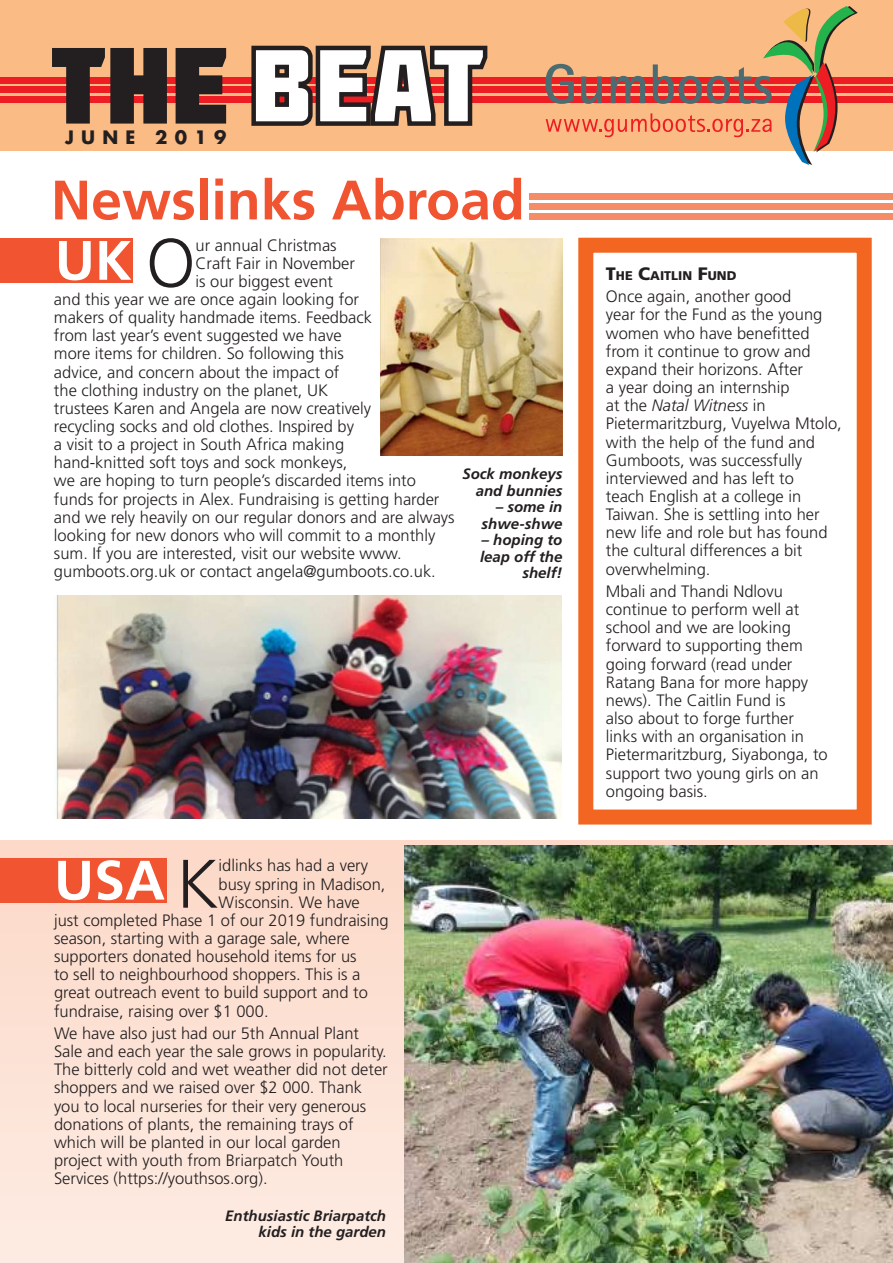
<style>
.page{position:relative;width:893px;height:1263px;background:#fff}
.page>*{position:absolute;margin:0;border:0;box-sizing:border-box;transform-origin:0 0}
.t1{font:108px "Molot";color:#fff}
.t2{font:300 68.55px "Frutiger LT Std";color:#231f20}
.t3{font:700 55.5px "Frutiger LT Std";color:#f05430}
.t4{font:700 55.5px "Frutiger LT Std";color:#fff}
.t5{font:700 18px "Futura Std";letter-spacing:.4em;color:#231f20}
.t6{font:300 16.5px/18.1px "Frutiger LT Std";color:#231f20}
.t7{font:italic 700 15px/16.5px "Frutiger LT Std";color:#231f20;text-align:right}
.t8{font:900 12.6px "Frutiger LT Std";color:#231f20}
.s1{color:#231f20}
.s2{font-size:18px}
.s3{font-style:italic}
</style>
<div class="page">
<div style="left:0;top:840px;width:893px;height:423px;background:linear-gradient(to bottom,#fcd7c6,#fdece4)"></div>
<div style="left:0;top:238px;width:68px;height:45px;background:#f05430"></div>
<div style="left:0;top:0;width:893px;height:151px;background:#fbbb85"></div>
<div style="left:529px;top:193px;width:364px;height:7px;background:#f58c67"></div>
<div style="left:529px;top:203px;width:364px;height:7px;background:#f58c67"></div>
<div style="left:529px;top:213px;width:364px;height:7px;background:#f58c67"></div>
<div style="left:0;top:77px;width:893px;height:6px;background:#ee1d23"></div>
<div style="left:0;top:87px;width:893px;height:6px;background:#ee1d23"></div>
<div style="left:0;top:97px;width:893px;height:6px;background:#ee1d23"></div>
<svg style="left:249px;top:45px;width:241px;height:81px"></svg>
<svg style="left:545px;top:6px;width:313px;height:159px"></svg>
<div style="left:54px;top:238px;width:79px;height:45px;background:#f05430"></div>
<div style="left:0;top:858px;width:166px;height:44px;background:#f05430"></div>
<img style="left:404px;top:846px;width:489px;height:417px">
<div style="left:578px;top:238px;width:294px;height:586px;border:15px solid #f36621"></div>
<img style="left:54px;top:595px;width:507px;height:224px">
<img style="left:381px;top:238px;width:181px;height:217px">
<h1 class="t1" style="left:51px;top:22px;width:437px"><span class="s1">THE</span> BEAT</h1>
<p class="t5" style="left:65px;top:125px;width:163px">JUNE 2019</p>
<h3 class="t3" style="left:51px;top:168px;width:475px">Newslinks Abroad</h3>
<h2 class="t2" style="left:146px;top:224px;width:51px">O</h2>
<p class="t6" style="left:196px;top:236px;width:143px">ur annual Christmas</p>
<h3 class="t4" style="left:55px;top:228px;width:79px">UK</h3>
<p class="t6" style="left:196px;top:254px;width:161px">Craft Fair in November</p>
<p class="t6" style="left:196px;top:272px;width:139px">is our biggest event</p>
<p class="t6" style="left:54px;top:290px;width:307px">and this year we are once again looking for</p>
<p class="t6" style="left:54px;top:309px;width:320px">makers of quality handmade items. Feedback</p>
<p class="t6" style="left:54px;top:327px;width:289px">from last year’s event suggested we have</p>
<p class="t6" style="left:54px;top:345px;width:292px">more items for children. So following this</p>
<p class="t6" style="left:54px;top:363px;width:287px">advice, and concern about the impact of</p>
<p class="t6" style="left:54px;top:381px;width:276px">the clothing industry on the planet, UK</p>
<p class="t6" style="left:54px;top:399px;width:319px">trustees Karen and Angela are now creatively</p>
<p class="t6" style="left:54px;top:417px;width:302px">recycling socks and old clothes. Inspired by</p>
<p class="t6" style="left:54px;top:436px;width:292px">a visit to a project in South Africa making</p>
<p class="t6" style="left:54px;top:454px;width:295px">hand-knitted soft toys and sock monkeys,</p>
<p class="t6" style="left:54px;top:472px;width:363px">we are hoping to turn people’s discarded items into</p>
<p class="t6" style="left:54px;top:490px;width:387px">funds for projects in Alex. Fundraising is getting harder</p>
<p class="t6" style="left:54px;top:508px;width:402px">and we rely heavily on our regular donors and are always</p>
<p class="t6" style="left:54px;top:526px;width:383px">looking for new donors who will commit to a monthly</p>
<p class="t6" style="left:54px;top:545px;width:349px">sum. If you are interested, visit our website www.</p>
<p class="t6" style="left:54px;top:563px;width:383px">gumboots.org.uk or contact angela@gumboots.co.uk.</p>
<p class="t7" style="left:462px;top:466px;width:102px">Sock monkeys and bunnies</p>
<p class="t7" style="left:481px;top:499px;width:82px">– some in shwe-shwe</p>
<p class="t7" style="left:480px;top:532px;width:84px">– hoping to leap off the shelf!</p>
<h2 class="t2" style="left:177px;top:845px;width:43px">K</h2>
<p class="t6" style="left:219px;top:857px;width:151px">idlinks has had a very</p>
<h3 class="t4" style="left:54px;top:848px;width:112px">USA</h3>
<p class="t6" style="left:219px;top:875px;width:168px">busy spring in Madison,</p>
<p class="t6" style="left:219px;top:893px;width:143px">Wisconsin. We have</p>
<p class="t6" style="left:54px;top:911px;width:336px">just completed Phase 1 of our 2019 fundraising</p>
<p class="t6" style="left:54px;top:929px;width:297px">season, starting with a garage sale, where</p>
<p class="t6" style="left:54px;top:947px;width:304px">supporters donated household items for us</p>
<p class="t6" style="left:54px;top:966px;width:308px">to sell to neighbourhood shoppers. This is a</p>
<p class="t6" style="left:54px;top:984px;width:315px">great outreach event to build support and to</p>
<p class="t6" style="left:54px;top:1002px;width:216px">fundraise, raising over $1 000.</p>
<p class="t6" style="left:54px;top:1024px;width:335px">We have also just had our 5th Annual Plant Sale and each year the sale grows in popularity.<br>The bitterly cold and wet weather did not deter shoppers and we raised over $2 000. Thank you to local nurseries for their very generous donations of plants, the remaining trays of which will be planted in our local garden project with youth from Briarpatch Youth Services (https://youthsos.org).</p>
<p class="t7" style="left:225px;top:1207px;width:162px">Enthusiastic Briarpatch kids in the garden</p>
<p class="t8" style="left:606px;top:268px;width:132px"><span class="s2">T</span>HE <span class="s2">C</span>AITLIN <span class="s2">F</span>UND</p>
<p class="t6" style="left:606px;top:288px;width:237px">Once again, another good<br>year for the Fund as the young women who have benefitted from it continue to grow and expand their horizons. After<br>a year doing an internship<br>at the <span class="s3">Natal Witness</span> in<br>Pietermaritzburg, Vuyelwa Mtolo, with the help of the fund and<br>Gumboots, was successfully interviewed and has left to<br>teach English at a college in<br>Taiwan. She is settling into her new life and role but has found the cultural differences a bit overwhelming.</p>
<p class="t6" style="left:606px;top:582px;width:223px">Mbali and Thandi Ndlovu continue to perform well at school and we are looking forward to supporting them going forward (read under<br>Ratang Bana for more happy news). The Caitlin Fund is<br>also about to forge further links with an organisation in<br>Pietermaritzburg, Siyabonga, to support two young girls on an ongoing basis.</p>
</div>
